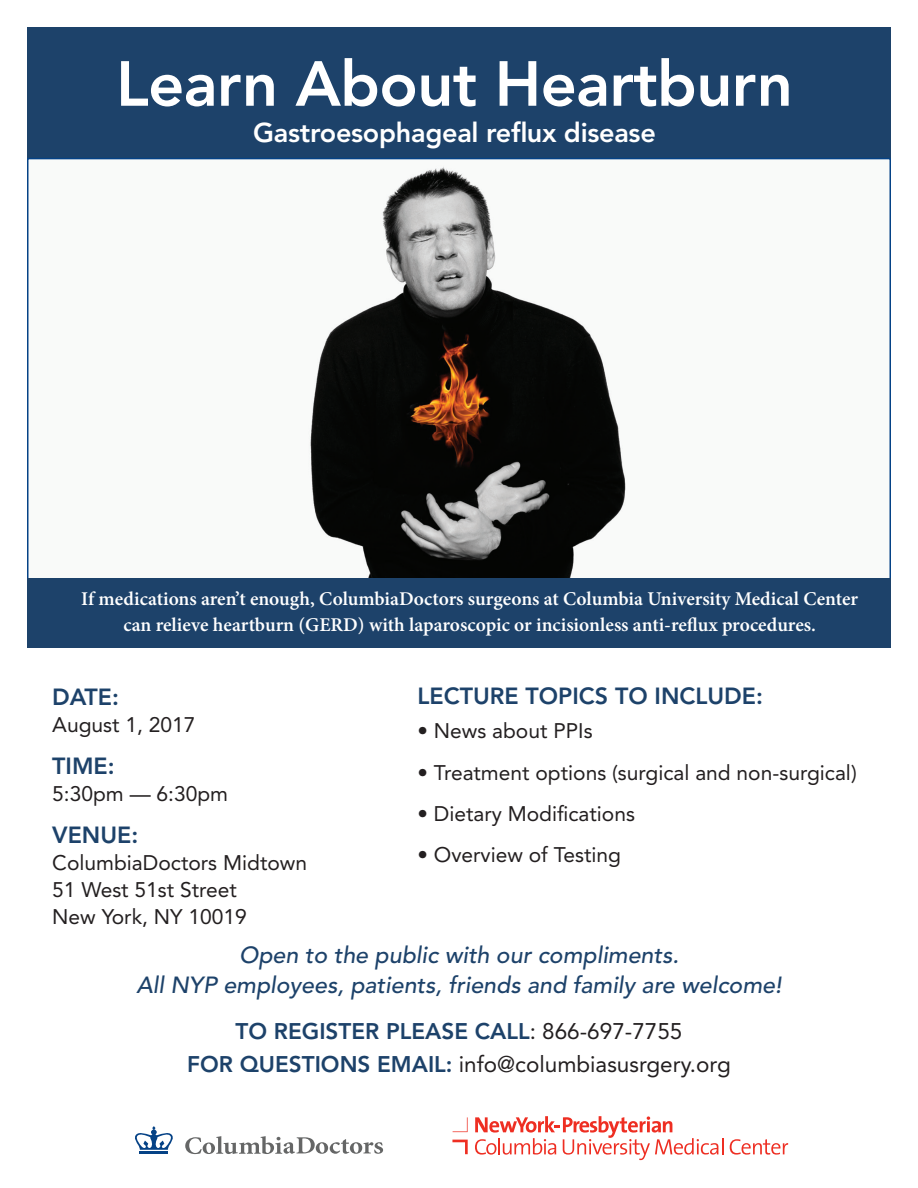
<style>
.page{position:relative;width:918px;height:1188px;background:#fff}
.page>*{position:absolute;margin:0;border:0;box-sizing:border-box;transform-origin:0 0}
.t1{font:800 63px "Avenir";letter-spacing:-.01em;color:#fff}
.t2{font:800 27px "Avenir";letter-spacing:-.01em;color:#fff}
.t3{font:italic 500 23.25px/30px "Avenir";color:#1d426a;text-align:center}
.t4{font:800 23.25px "Avenir";color:#1d426a}
.t5{font:800 22.5px/33px "Avenir";color:#1d426a;text-align:center}
.t6{font:21px/27px "Avenir";color:#231f20}
.t7{font:600 19.5px/25.5px "Minion Pro";color:#fff;text-align:center}
.s1{font-weight:400;color:#231f20}
</style>
<div class="page">
<div style="left:27px;top:27px;width:864px;height:135px;background:#1d426a"></div>
<img style="left:30px;top:161px;width:858px;height:418px">
<div style="left:27px;top:579px;width:864px;height:69px;background:#1d426a"></div>
<svg style="left:185px;top:1136px;width:198px;height:18px"></svg>
<hr style="left:140px;top:1152px;width:28px;height:2px;background:#054286">
<svg style="left:135px;top:1126px;width:38px;height:24px"></svg>
<svg style="left:730px;top:1139px;width:58px;height:16px"></svg>
<svg style="left:475px;top:1116px;width:248px;height:44px"></svg>
<svg style="left:452px;top:1140px;width:16px;height:14px"></svg>
<svg style="left:453px;top:1117px;width:15px;height:15px"></svg>
<p class="t1" style="left:116px;top:47px;width:678px">Learn About Heartburn</p>
<p class="t2" style="left:253px;top:116px;width:404px">Gastroesophageal reflux disease</p>
<p class="t7" style="left:81px;top:586px;width:778px">If medications aren’t enough, ColumbiaDoctors surgeons at Columbia University Medical Center can relieve heartburn (GERD) with laparoscopic or incisionless anti-reflux procedures.</p>
<p class="t4" style="left:52px;top:683px;width:68px">DATE:</p>
<p class="t6" style="left:52px;top:711px;width:145px">August 1, 2017</p>
<p class="t4" style="left:52px;top:752px;width:64px">TIME:</p>
<p class="t6" style="left:52px;top:780px;width:177px">5:30pm — 6:30pm</p>
<p class="t4" style="left:52px;top:821px;width:88px">VENUE:</p>
<p class="t6" style="left:52px;top:849px;width:256px">ColumbiaDoctors Midtown<br>51 West 51st Street<br>New York, NY 10019</p>
<p class="t4" style="left:418px;top:682px;width:347px">LECTURE TOPICS TO INCLUDE:</p>
<p class="t6" style="left:418px;top:718px;width:177px">• News about PPIs</p>
<p class="t6" style="left:418px;top:759px;width:441px">• Treatment options (surgical and non-surgical)</p>
<p class="t6" style="left:418px;top:800px;width:219px">• Dietary Modifications</p>
<p class="t6" style="left:418px;top:842px;width:205px">• Overview of Testing</p>
<p class="t3" style="left:136px;top:941px;width:647px">Open to the public with our compliments.<br>All NYP employees, patients, friends and family are welcome!</p>
<p class="t5" style="left:187px;top:1015px;width:545px">TO REGISTER PLEASE CALL<span class="s1">: 866-697-7755<br></span>FOR QUESTIONS EMAIL: <span class="s1">info@columbiasusrgery.org</span></p>
</div>
